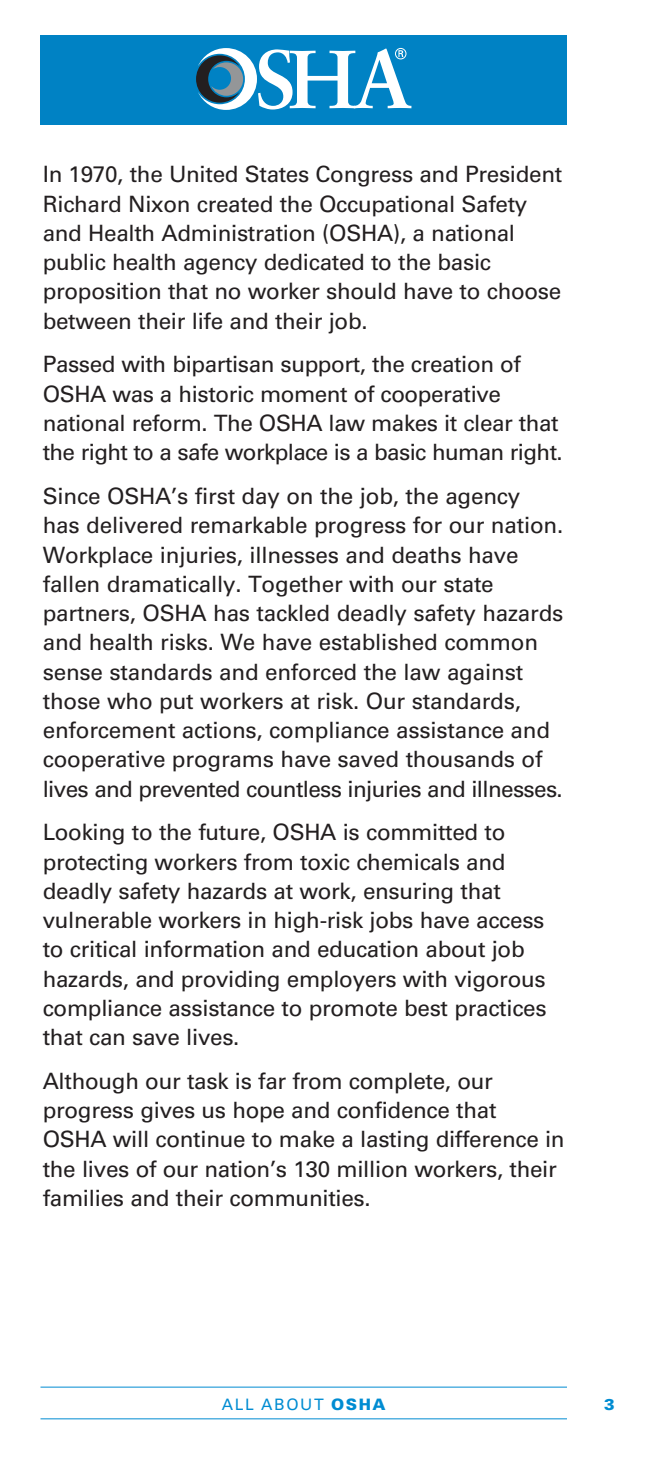
<style>
.page{position:relative;width:648px;height:1458px;background:#fff}
.page>*{position:absolute;margin:0;border:0;box-sizing:border-box;transform-origin:0 0}
.TEXT_10_13_UNIVERS{font:22.5px/29.2px "Univers";letter-spacing:-.015em;color:#231f20}
.t1{font:15.75px "Univers";letter-spacing:.1em;color:#008cd2}
.t2{font:900 15.75px "Univers";color:#008cd2}
.s1{font-weight:900}
</style>
<div class="page">
<div style="left:40px;top:35px;width:527px;height:90px;background:#0082c4"></div>
<hr style="left:40px;top:1387px;width:527px;height:1px;background:#008cd2">
<hr style="left:40px;top:1418px;width:527px;height:1px;background:#008cd2">
<svg style="left:196px;top:48px;width:215px;height:62px"></svg>
<p class="TEXT_10_13_UNIVERS" style="left:43px;top:160px;width:521px">In 1970, the United States Congress and President Richard Nixon created the Occupational Safety and Health Administration (OSHA), a national public health agency dedicated to the basic proposition that no worker should have to choose between their life and their job.</p>
<p class="TEXT_10_13_UNIVERS" style="left:43px;top:350px;width:522px">Passed with bipartisan support, the creation of OSHA was a historic moment of cooperative national reform. The OSHA law makes it clear that the right to a safe workplace is a basic human right.</p>
<p class="TEXT_10_13_UNIVERS" style="left:43px;top:482px;width:522px">Since OSHA’s first day on the job, the agency<br>has delivered remarkable progress for our nation.<br>Workplace injuries, illnesses and deaths have fallen dramatically. Together with our state partners, OSHA has tackled deadly safety hazards and health risks. We have established common sense standards and enforced the law against those who put workers at risk. Our standards, enforcement actions, compliance assistance and cooperative programs have saved thousands of lives and prevented countless injuries and illnesses.</p>
<p class="TEXT_10_13_UNIVERS" style="left:43px;top:818px;width:505px">Looking to the future, OSHA is committed to protecting workers from toxic chemicals and deadly safety hazards at work, ensuring that vulnerable workers in high-risk jobs have access to critical information and education about job hazards, and providing employers with vigorous compliance assistance to promote best practices that can save lives.</p>
<p class="TEXT_10_13_UNIVERS" style="left:43px;top:1067px;width:523px">Although our task is far from complete, our progress gives us hope and confidence that OSHA will continue to make a lasting difference in the lives of our nation’s 130 million workers, their families and their communities.</p>
<p class="t1" style="left:222px;top:1395px;width:165px">ALL ABOUT <span class="s1">OSHA</span></p>
<p class="t2" style="left:604px;top:1394px;width:12px">3</p>
</div>
